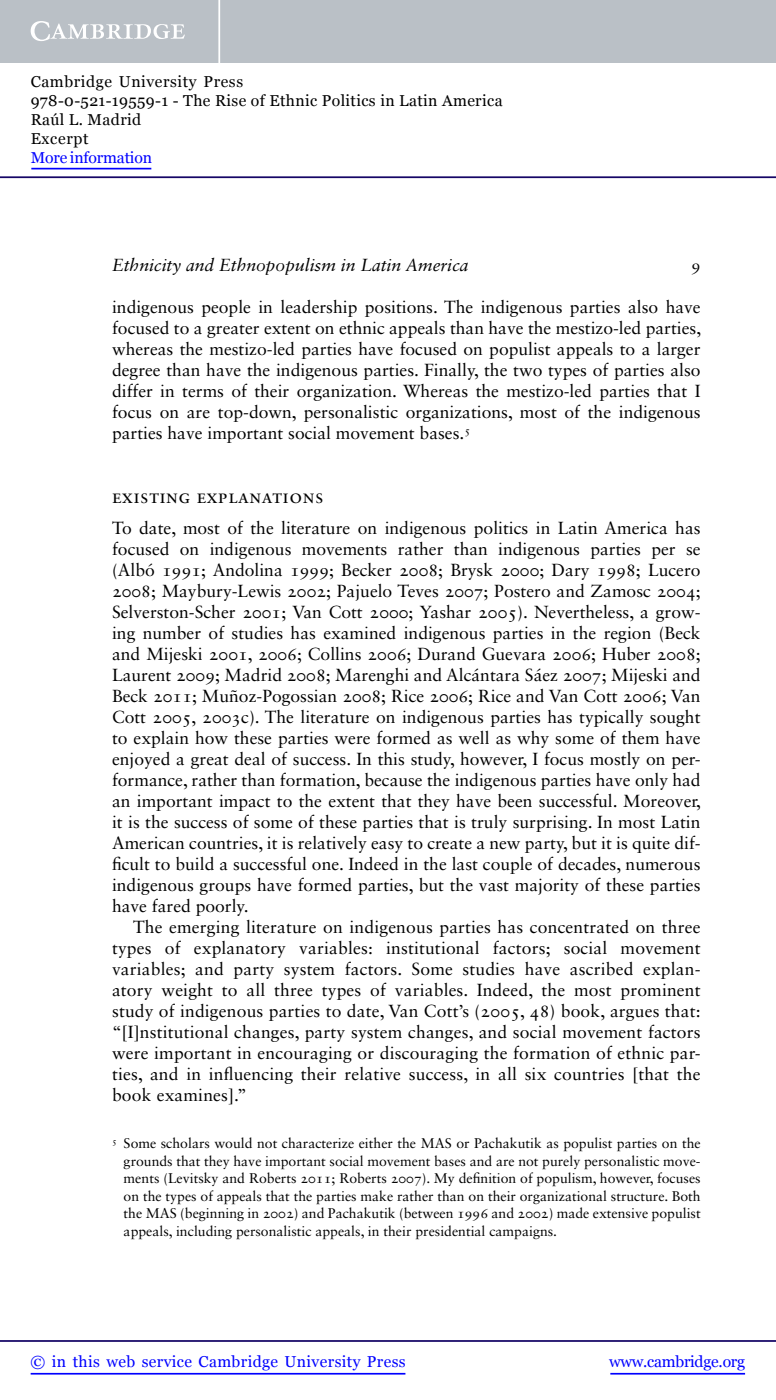
<style>
.page{position:relative;width:776px;height:1400px;background:#fff}
.page>*{position:absolute;margin:0;border:0;box-sizing:border-box;transform-origin:0 0}
.t1{font:19.25px "Sabon LT Std";letter-spacing:.025em;color:#000}
.t2{font:17.5px/21px "Sabon LT Std";color:#000;text-align:justify}
.t3{font:italic 17.5px "Sabon LT Std";color:#000}
.t4{font:16.62px "Sabon LT Std";color:#000}
.t5{font:15.75px/18.9px "Georgia";letter-spacing:.025em;color:#000}
.t6{font:15.75px "Georgia";letter-spacing:.025em;color:#00f}
.t7{font:15.75px "Georgia";letter-spacing:-.015em;color:#00f}
.t8{font:15.75px "Georgia";letter-spacing:-.01em;color:#00f}
.t9{font:14px/17.5px "Sabon LT Std";color:#000;text-align:justify}
</style>
<div class="page">
<div style="left:0;top:0;width:775px;height:63px;background:#bac0c6"></div>
<svg style="left:31px;top:21px;width:154px;height:20px"></svg>
<hr style="left:218px;top:0;width:2px;height:63px;background:#fff">
<hr style="left:0;top:176px;width:775px;height:2px;background:#150666">
<hr style="left:610px;top:1373px;width:134px;height:2px;background:#00f">
<hr style="left:0;top:1340px;width:775px;height:2px;background:#150666">
<hr style="left:31px;top:1373px;width:374px;height:2px;background:#00f">
<hr style="left:31px;top:168px;width:120px;height:1px;background:#00f">
<p class="t5" style="left:31px;top:72px;width:473px">Cambridge University Press<br>978-0-521-19559-1 - The Rise of Ethnic Politics in Latin America<br>Raúl L. Madrid<br>Excerpt</p>
<p class="t8" style="left:31px;top:148px;width:123px">More information</p>
<p class="t3" style="left:112px;top:255px;width:358px">Ethnicity and Ethnopopulism in Latin America</p>
<p class="t4" style="left:691px;top:255px;width:11px">9</p>
<p class="t2" style="left:112px;top:296px;width:590px">indigenous people in leadership positions. The indigenous parties also have focused to a greater extent on ethnic appeals than have the mestizo-led parties, whereas the mestizo-led parties have focused on populist appeals to a larger degree than have the indigenous parties. Finally, the two types of parties also differ in terms of their organization. Whereas the mestizo-led parties that I focus on are top-down, personalistic organizations, most of the indigenous parties have important social movement bases.<sup>5</sup></p>
<p class="t1" style="left:112px;top:484px;width:213px">existing explanations</p>
<p class="t2" style="left:112px;top:517px;width:589px">To date, most of the literature on indigenous politics in Latin America has</p>
<p class="t2" style="left:112px;top:538px;width:589px">focused on indigenous movements rather than indigenous parties per se</p>
<p class="t2" style="left:112px;top:559px;width:589px">(Albó 1991; Andolina 1999; Becker 2008; Brysk 2000; Dary 1998; Lucero</p>
<p class="t2" style="left:112px;top:580px;width:590px">2008; Maybury-Lewis 2002; Pajuelo Teves 2007; Postero and Zamosc 2004;</p>
<p class="t2" style="left:112px;top:601px;width:589px">Selverston-Scher 2001; Van Cott 2000; Yashar 2005). Nevertheless, a grow-</p>
<p class="t2" style="left:112px;top:622px;width:590px">ing number of studies has examined indigenous parties in the region (Beck</p>
<p class="t2" style="left:112px;top:643px;width:590px">and Mijeski 2001, 2006; Collins 2006; Durand Guevara 2006; Huber 2008;</p>
<p class="t2" style="left:112px;top:664px;width:589px">Laurent 2009; Madrid 2008; Marenghi and Alcántara Sáez 2007; Mijeski and</p>
<p class="t2" style="left:112px;top:685px;width:590px">Beck 2011; Muñoz-Pogossian 2008; Rice 2006; Rice and Van Cott 2006; Van</p>
<p class="t2" style="left:112px;top:706px;width:589px">Cott 2005, 2003c). The literature on indigenous parties has typically sought</p>
<p class="t2" style="left:112px;top:727px;width:590px">to explain how these parties were formed as well as why some of them have</p>
<p class="t2" style="left:112px;top:748px;width:589px">enjoyed a great deal of success. In this study, however, I focus mostly on per-</p>
<p class="t2" style="left:112px;top:769px;width:590px">formance, rather than formation, because the indigenous parties have only had</p>
<p class="t2" style="left:112px;top:790px;width:590px">an important impact to the extent that they have been successful. Moreover,</p>
<p class="t2" style="left:112px;top:811px;width:589px">it is the success of some of these parties that is truly surprising. In most Latin</p>
<p class="t2" style="left:112px;top:832px;width:590px">American countries, it is relatively easy to create a new party, but it is quite dif-</p>
<p class="t2" style="left:112px;top:853px;width:589px">ficult to build a successful one. Indeed in the last couple of decades, numerous</p>
<p class="t2" style="left:112px;top:874px;width:589px">indigenous groups have formed parties, but the vast majority of these parties</p>
<p class="t2" style="left:112px;top:895px;width:138px">have fared poorly.</p>
<p class="t2" style="left:133px;top:916px;width:568px">The emerging literature on indigenous parties has concentrated on three</p>
<p class="t2" style="left:112px;top:937px;width:590px">types of explanatory variables: institutional factors; social movement</p>
<p class="t2" style="left:112px;top:958px;width:589px">variables; and party system factors. Some studies have ascribed explan-</p>
<p class="t2" style="left:112px;top:979px;width:590px">atory weight to all three types of variables. Indeed, the most prominent</p>
<p class="t2" style="left:112px;top:1000px;width:590px">study of indigenous parties to date, Van Cott’s (2005, 48) book, argues that:</p>
<p class="t2" style="left:112px;top:1021px;width:590px">“[I]nstitutional changes, party system changes, and social movement factors</p>
<p class="t2" style="left:112px;top:1042px;width:589px">were important in encouraging or discouraging the formation of ethnic par-</p>
<p class="t2" style="left:112px;top:1063px;width:589px">ties, and in influencing their relative success, in all six countries [that the</p>
<p class="t2" style="left:112px;top:1084px;width:136px">book examines].”</p>
<p class="t9" style="left:124px;top:1135px;width:578px;text-indent:-12px"><sup>5</sup> Some scholars would not characterize either the MAS or Pachakutik as populist parties on the grounds that they have important social movement bases and are not purely personalistic move&shy;ments (Levitsky and Roberts 2011; Roberts 2007). My definition of populism, however, focuses on the types of appeals that the parties make rather than on their organizational structure. Both the MAS (beginning in 2002) and Pachakutik (between 1996 and 2002) made extensive populist appeals, including personalistic appeals, in their presidential campaigns.</p>
<p class="t6" style="left:31px;top:1352px;width:376px">© in this web service Cambridge University Press</p>
<p class="t7" style="left:608px;top:1352px;width:137px">www.cambridge.org</p>
</div>
